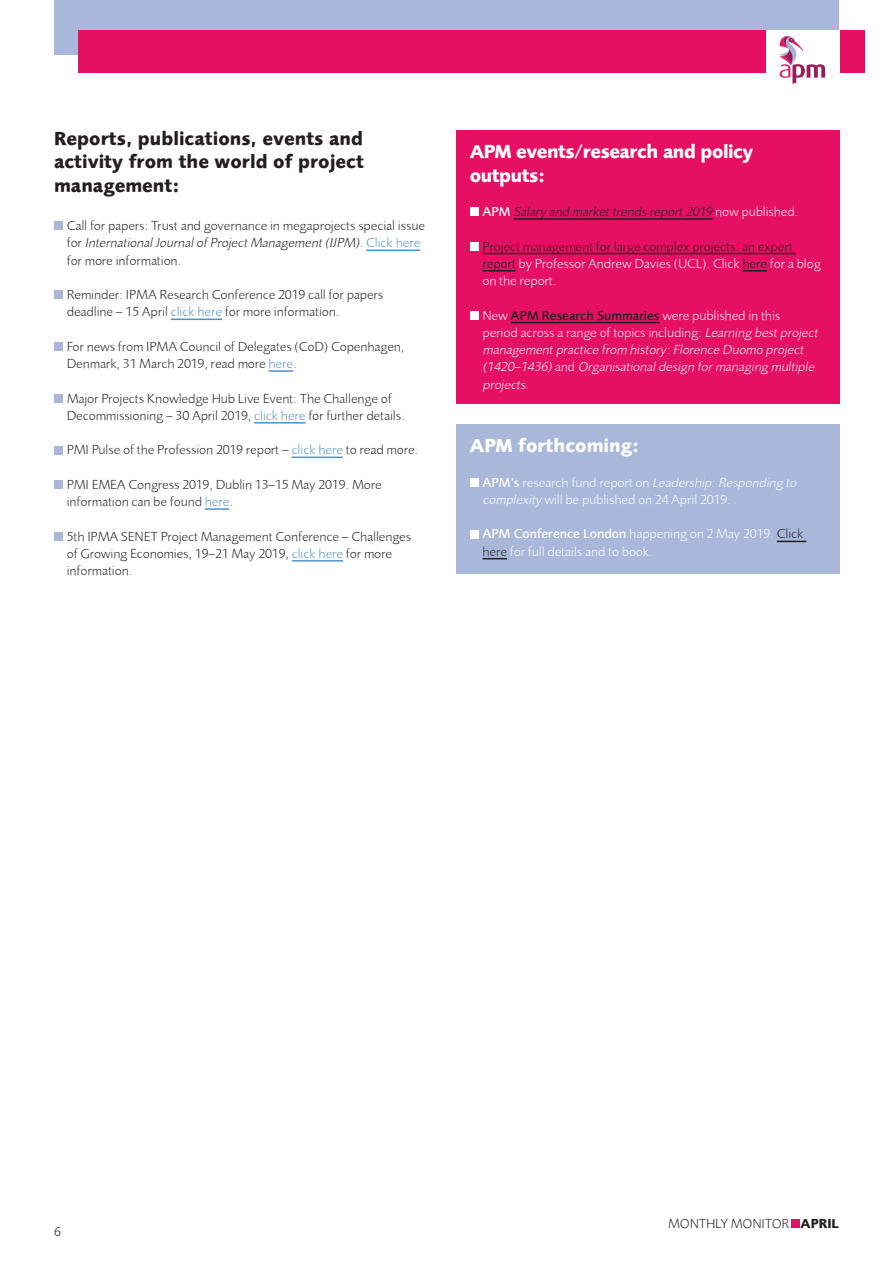
<style>
.page{position:relative;width:893px;height:1263px;background:#fff}
.page>*{position:absolute;margin:0;border:0;box-sizing:border-box;transform-origin:0 0}
.t1{font:700 19.5px/23.4px "Foundry Sans";color:#231f20;text-align:justify}
.t2{font:700 19.5px/23.4px "Foundry Sans";letter-spacing:-.025em;color:#fff}
.t3{font:700 19.5px "Foundry Sans";color:#fff}
.t4{font:300 13.5px/17.2px "Foundry Sans";color:#231f20}
.t5{font:italic 300 13.5px/17.2px "Foundry Sans";color:#fff}
.t6{font:300 13.5px/17.2px "Foundry Sans";color:#fff}
.t7{font:italic 300 13.5px "Foundry Sans";color:#231f20}
.s1{font-style:italic}
.s2{color:#5090cc}
.s3{font-weight:500;font-style:normal;color:#fff}
.s4{font-style:normal;color:#fff}
.s5{color:#fff}
.s6{font-style:normal}
.s7{font-weight:500;font-style:normal;color:#231f20}
.s8{font-weight:500}
.s9{color:#231f20}
.s10{font-weight:700}
</style>
<div class="page">
<div style="left:54px;top:0;width:785px;height:54px;background:#a9b8da"></div>
<div style="left:78px;top:30px;width:787px;height:42px;background:#e50f63"></div>
<div style="left:766px;top:30px;width:74px;height:61px;background:#fff"></div>
<svg style="left:779px;top:36px;width:46px;height:48px"></svg>
<hr style="left:366px;top:250px;width:54px;height:1px;background:#5090cc">
<hr style="left:171px;top:319px;width:51px;height:1px;background:#5090cc">
<hr style="left:269px;top:370px;width:24px;height:2px;background:#5090cc">
<hr style="left:254px;top:422px;width:51px;height:2px;background:#5090cc">
<hr style="left:292px;top:457px;width:51px;height:1px;background:#5090cc">
<hr style="left:205px;top:508px;width:24px;height:2px;background:#5090cc">
<hr style="left:292px;top:560px;width:51px;height:2px;background:#5090cc">
<div style="left:54px;top:222px;width:9px;height:8px;background:#a9b8da"></div>
<div style="left:54px;top:291px;width:9px;height:8px;background:#a9b8da"></div>
<div style="left:54px;top:342px;width:9px;height:9px;background:#a9b8da"></div>
<div style="left:54px;top:394px;width:9px;height:9px;background:#a9b8da"></div>
<div style="left:54px;top:446px;width:9px;height:8px;background:#a9b8da"></div>
<div style="left:54px;top:480px;width:9px;height:9px;background:#a9b8da"></div>
<div style="left:54px;top:532px;width:9px;height:9px;background:#a9b8da"></div>
<div style="left:456px;top:425px;width:383px;height:149px;background:#a9b8da"></div>
<svg style="left:777px;top:541px;width:29px;height:1px"></svg>
<svg style="left:482px;top:558px;width:25px;height:1px"></svg>
<div style="left:470px;top:478px;width:8px;height:9px;background:#fff"></div>
<div style="left:470px;top:530px;width:8px;height:8px;background:#fff"></div>
<div style="left:456px;top:131px;width:383px;height:273px;background:#e50f63"></div>
<hr style="left:513px;top:218px;width:199px;height:2px;background:#231f20">
<hr style="left:482px;top:253px;width:313px;height:1px;background:#231f20">
<hr style="left:482px;top:270px;width:34px;height:2px;background:#231f20">
<hr style="left:742px;top:270px;width:25px;height:2px;background:#231f20">
<hr style="left:511px;top:322px;width:148px;height:1px;background:#231f20">
<div style="left:470px;top:207px;width:8px;height:9px;background:#fff"></div>
<div style="left:470px;top:242px;width:8px;height:8px;background:#fff"></div>
<div style="left:470px;top:311px;width:8px;height:9px;background:#fff"></div>
<div style="left:791px;top:1219px;width:9px;height:9px;background:#e50f63"></div>
<h1 class="t1" style="left:54px;top:126px;width:312px">Reports, publications, events and activity from the world of project management:</h1>
<p class="t4" style="left:67px;top:217px;width:360px">Call for papers: Trust and governance in megaprojects special issue fo r <span class="s1">InternationalJournalof ProjectManagement(IJPM)</span>. <span class="s2">C l i c k h e r e </span>for more information.</p>
<p class="t4" style="left:67px;top:286px;width:318px">Reminder: IPMA Research Conference 2019 call for papers deadline – 15 April <span class="s2">click here</span> for more information.</p>
<p class="t4" style="left:67px;top:338px;width:339px">For news from IPMA Council of Delegates (CoD) Copenhagen,<br>Denmark, 31 March 2019, read more <span class="s2">here</span>.</p>
<p class="t4" style="left:67px;top:389px;width:340px">Major Projects Knowledge Hub Live Event: The Challenge of<br>Decommissioning – 30 April 2019, <span class="s2">click here</span> for further details.</p>
<p class="t4" style="left:67px;top:441px;width:353px">PMI Pulse of the Profession 2019 report – <span class="s2">click here</span> to read more.</p>
<p class="t4" style="left:67px;top:476px;width:316px">PMI EMEA Congress 2019, Dublin 13–15 May 2019. More information can be found <span class="s2">here</span>.</p>
<p class="t4" style="left:67px;top:527px;width:346px">5th IPMA SENET Project Management Conference – Challenges of Growing Economies, 19–21 May 2019, <span class="s2">click here</span> for more information.</p>
<h1 class="t2" style="left:470px;top:140px;width:285px">APM events/research and policy outputs:</h1>
<p class="t7" style="left:482px;top:204px;width:318px"><span class="s3">A P M</span> Salary and markettrends report2019 <span class="s4">n o w p u b l i s h e d .</span></p>
<p class="t4" style="left:482px;top:237px;width:340px">Project management for large complex projects: an expert report <span class="s5">by Professor Andrew Davies (UCL). Click</span> here <span class="s5">for a blog on the report.</span></p>
<p class="t5" style="left:482px;top:306px;width:339px"><span class="s6">New</span> <span class="s7">APM Research Summaries</span> <span class="s6">were published in this<br>period across a range of topics including:</span> Learning bestproject managementpractice from history:Florence Duomo project (1420–1436)<span class="s6">a n d</span> Organisationaldesign formanaging multiple projects<span class="s6">.</span></p>
<h1 class="t3" style="left:470px;top:434px;width:171px">APM forthcoming:</h1>
<p class="t6" style="left:482px;top:473px;width:318px"><span class="s8">APM’s</span> research fund report on <span class="s1">Leadership:Responding to complexity</span> will be published on 24 April 2019.</p>
<p class="t6" style="left:482px;top:525px;width:322px"><span class="s8">APM Conference London</span> happening on 2 May 2019. <span class="s9">Click here</span> for full details and to book.</p>
<p class="t4" style="left:54px;top:1223px;width:8px">6</p>
<p class="t4" style="left:668px;top:1215px;width:172px">MONTHLY MONITOR <span class="s10">APRIL</span></p>
</div>
